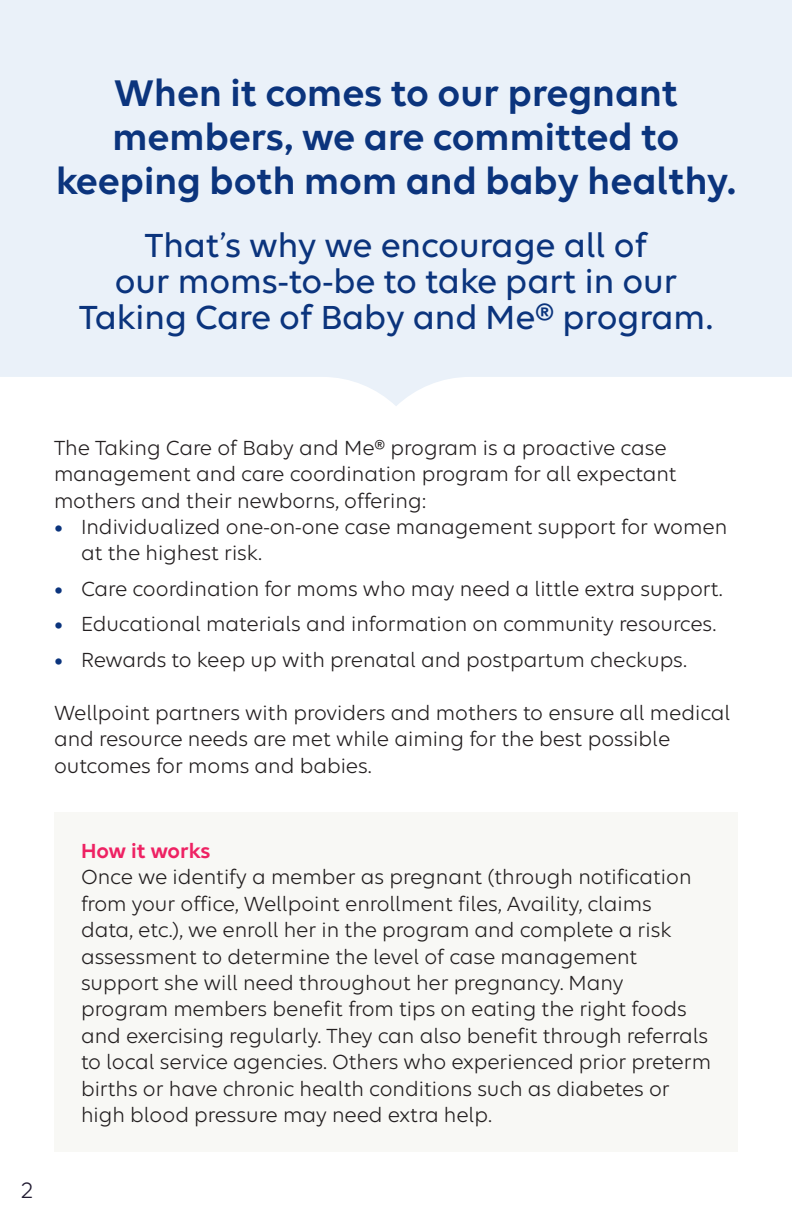
<style>
.page{position:relative;width:792px;height:1224px;background:#fff}
.page>*{position:absolute;margin:0;border:0;box-sizing:border-box;transform-origin:0 0}
.WP_Sub_head{font:600 40px/44px "Elevance Sans";color:#0b347d;text-align:center}
.WP_Sub_head-2{font:500 36px/36px "Elevance Sans";color:#0b347d;text-align:center}
.WP_Body_Text{font:24px "Elevance Sans";color:#211b31}
.WP_Body_Text-2{font:22px/26.4px "Elevance Sans";color:#231f20}
.WP_Sub_head_2{font:600 22px "Elevance Sans";color:#ee2263}
.s1{font-weight:600;color:#0b347d}
</style>
<div class="page">
<div style="left:0;top:0;width:792px;height:418px;background:#eaf1f9"></div>
<div style="left:0;top:377px;width:792px;height:41px;background:#fff"></div>
<div style="left:54px;top:812px;width:684px;height:340px;background:#f8f8f5"></div>
<p class="WP_Sub_head" style="left:56px;top:70px;width:681px">When it comes to our pregnant members, we are committed to keeping both mom and baby healthy.</p>
<p class="WP_Sub_head-2" style="left:79px;top:226px;width:635px">That’s why we encourage all of<br>our moms-to-be to take part in our<br>Taking Care of Baby and Me® program.</p>
<p class="WP_Body_Text-2" style="left:54px;top:434px;width:624px">The Taking Care of Baby and Me® program is a proactive case management and care coordination program for all expectant mothers and their newborns, offering:</p>
<p class="WP_Body_Text-2" style="left:81px;top:513px;width:648px;text-indent:-27px"><span class="s1">•</span> Individualized one-on-one case management support for women at the highest risk.</p>
<p class="WP_Body_Text-2" style="left:54px;top:575px;width:670px"><span class="s1">•</span> Care coordination for moms who may need a little extra support.</p>
<p class="WP_Body_Text-2" style="left:54px;top:610px;width:664px"><span class="s1">•</span> Educational materials and information on community resources.</p>
<p class="WP_Body_Text-2" style="left:54px;top:645px;width:634px"><span class="s1">•</span> Rewards to keep up with prenatal and postpartum checkups.</p>
<p class="WP_Body_Text-2" style="left:54px;top:699px;width:678px">Wellpoint partners with providers and mothers to ensure all medical and resource needs are met while aiming for the best possible outcomes for moms and babies.</p>
<p class="WP_Body_Text" style="left:22px;top:1176px;width:13px">2</p>
<p class="WP_Sub_head_2" style="left:81px;top:838px;width:131px">How it works</p>
<p class="WP_Body_Text-2" style="left:81px;top:863px;width:632px">Once we identify a member as pregnant (through notification from your office, Wellpoint enrollment files, Availity, claims<br>data, etc.), we enroll her in the program and complete a risk assessment to determine the level of case management support she will need throughout her pregnancy. Many program members benefit from tips on eating the right foods and exercising regularly. They can also benefit through referrals to local service agencies. Others who experienced prior preterm births or have chronic health conditions such as diabetes or high blood pressure may need extra help.</p>
</div>
